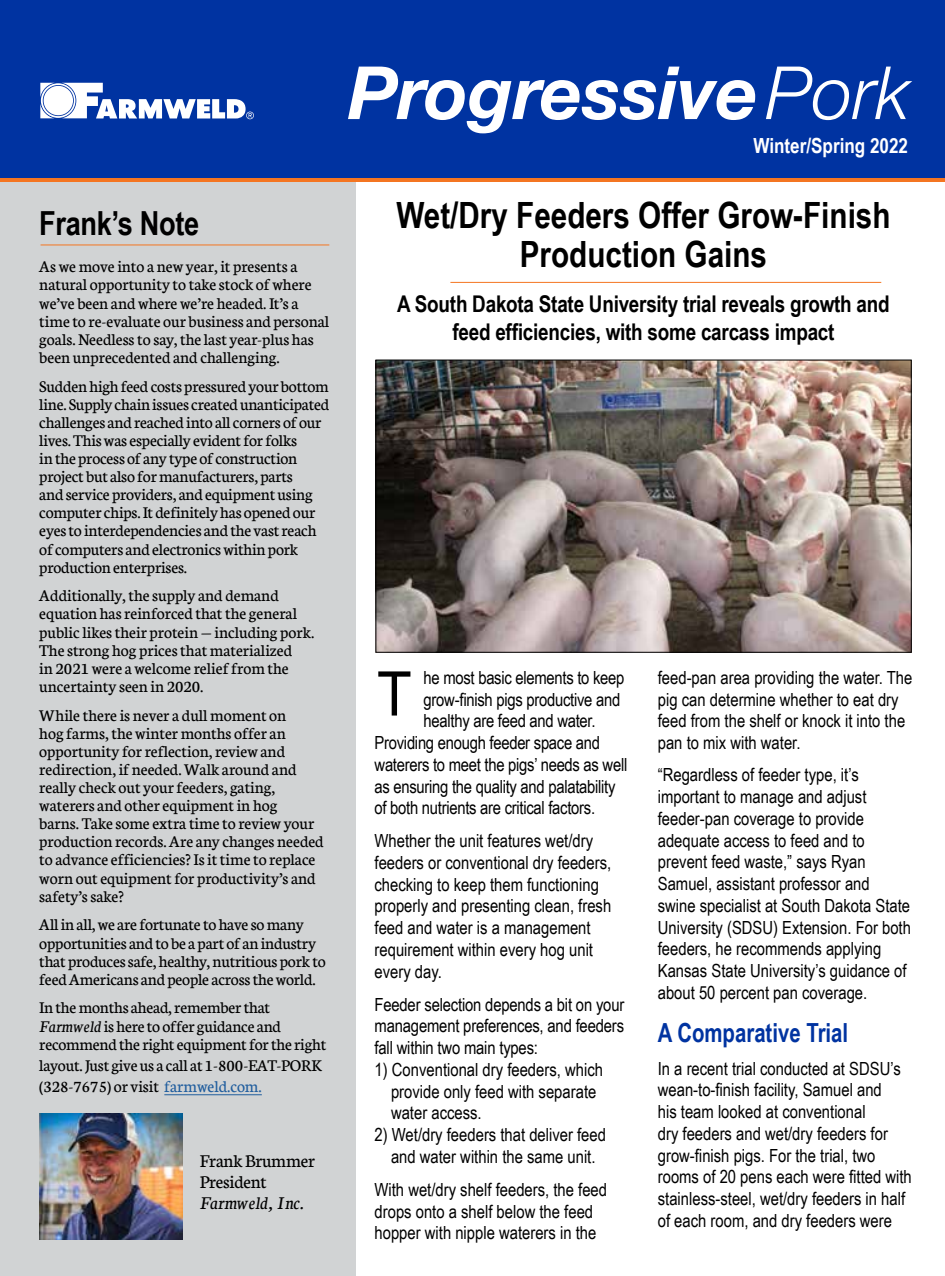
<style>
.page{position:relative;width:945px;height:1276px;background:#fff}
.page>*{position:absolute;margin:0;border:0;box-sizing:border-box;transform-origin:0 0}
.t1{font:700 36.23px/39.6px "Arial Narrow";color:#000;text-align:center}
.t2{font:700 33.25px "Arial Narrow";letter-spacing:-.01em;color:#000}
.t3{font:700 26.25px "Arial Narrow";color:#0033a1;scale:.94 1}
.t4{font:700 23.1px/28px "Arial Narrow";letter-spacing:-.01em;color:#000;text-align:center}
.t5{font:700 20.82px "Arial Narrow";color:#fff}
.t6{font:19.25px/20.7px "Neuton";letter-spacing:-.01em;color:#000}
.t7{font:italic 19.25px "Neuton";letter-spacing:-.01em;color:#000}
.t8{font:18.03px/21.7px "Arial Narrow";color:#000}
.t9{font:17.5px/18px "Neuton";letter-spacing:-.005em;color:#000}
.s1{font-style:italic}
.s2{color:#215e9e}
</style>
<div class="page">
<div style="left:0;top:131px;width:355px;height:1145px;background:#d1d3d4"></div>
<div style="left:0;top:151px;width:945px;height:31px;background:#f47521"></div>
<div style="left:0;top:0;width:945px;height:178px;background:#0033a1"></div>
<svg style="left:348px;top:67px;width:564px;height:66px"></svg>
<svg style="left:40px;top:83px;width:214px;height:36px"></svg>
<hr style="left:164px;top:1094px;width:98px;height:1px;background:#215e9e">
<img style="left:40px;top:1114px;width:142px;height:126px">
<hr style="left:41px;top:245px;width:288px;height:1px;background:#f47521">
<hr style="left:450px;top:282px;width:431px;height:1px;background:#f47521">
<img style="left:377px;top:362px;width:533px;height:289px">
<div style="left:375px;top:360px;width:537px;height:293px;border:1px solid #000"></div>
<svg style="left:378px;top:671px;width:32px;height:44px"></svg>
<h2 class="t2" style="left:39px;top:198px;width:162px">Frank’s Note</h2>
<p class="t9" style="left:39px;top:258px;width:292px">As we move into a new year, it presents a natural opportunity to take stock of where we’ve been and where we’re headed. It’s a time to re-evaluate our business and personal goals. Needless to say, the last year-plus has been unprecedented and challenging.</p>
<p class="t9" style="left:39px;top:377px;width:292px">Sudden high feed costs pressured your bottom line. Supply chain issues created unanticipated challenges and reached into all corners of our lives. This was especially evident for folks<br>in the process of any type of construction project but also for manufacturers, parts<br>and service providers, and equipment using computer chips. It definitely has opened our eyes to interdependencies and the vast reach of computers and electronics within pork production enterprises.</p>
<p class="t9" style="left:39px;top:587px;width:277px">Additionally, the supply and demand equation has reinforced that the general public likes their protein — including pork.<br>The strong hog prices that materialized<br>in 2021 were a welcome relief from the uncertainty seen in 2020.</p>
<p class="t9" style="left:39px;top:706px;width:286px">While there is never a dull moment on<br>hog farms, the winter months offer an opportunity for reflection, review and redirection, if needed. Walk around and really check out your feeders, gating, waterers and other equipment in hog<br>barns. Take some extra time to review your production records. Are any changes needed to advance efficiencies? Is it time to replace worn out equipment for productivity’s and safety’s sake?</p>
<p class="t9" style="left:39px;top:916px;width:288px">All in all, we are fortunate to have so many opportunities and to be a part of an industry that produces safe, healthy, nutritious pork to feed Americans and people across the world.</p>
<p class="t9" style="left:39px;top:999px;width:288px">In the months ahead, remember that<br><span class="s1">Farmweld</span> is here to offer guidance and recommend the right equipment for the right</p>
<p class="t9" style="left:39px;top:1054px;width:284px;line-height:21px">layout. Just give us a call at 1-800-EAT-PORK (328-7675) or visit <span class="s2">farmweld.com.</span></p>
<p class="t6" style="left:200px;top:1151px;width:117px">Frank Brummer<br>President</p>
<p class="t7" style="left:200px;top:1192px;width:105px">Farmweld, Inc.</p>
<p class="t5" style="left:753px;top:130px;width:156px">Winter/Spring 2022</p>
<h1 class="t1" style="left:396px;top:194px;width:496px">Wet/Dry Feeders Offer Grow-Finish<br>Production Gains</h1>
<h3 class="t4" style="left:397px;top:289px;width:494px">A South Dakota State University trial reveals growth and feed efficiencies, with some carcass impact</h3>
<p class="t8" style="left:424px;top:666px;width:202px">he most basic elements to keep</p>
<p class="t8" style="left:424px;top:688px;width:198px">grow-finish pigs productive and</p>
<p class="t8" style="left:424px;top:709px;width:173px">healthy are feed and water.</p>
<p class="t8" style="left:375px;top:731px;width:227px">Providing enough feeder space and</p>
<p class="t8" style="left:375px;top:753px;width:254px">waterers to meet the pigs’ needs as well</p>
<p class="t8" style="left:375px;top:774px;width:242px">as ensuring the quality and palatability</p>
<p class="t8" style="left:375px;top:796px;width:222px">of both nutrients are critical factors.</p>
<p class="t8" style="left:375px;top:829px;width:238px">Whether the unit features wet/dry feeders or conventional dry feeders, checking to keep them functioning properly and presenting clean, fresh feed and water is a management requirement within every hog unit every day.</p>
<p class="t8" style="left:375px;top:993px;width:251px;text-align:justify">Feeder selection depends a bit on your management preferences, and feeders fall within two main types:</p>
<p class="t8" style="left:391px;top:1058px;width:214px;text-indent:-16px">1) Conventional dry feeders, which provide only feed with separate water access.</p>
<p class="t8" style="left:375px;top:1123px;width:233px;text-align:center">2) Wet/dry feeders that deliver feed and water within the same unit.</p>
<p class="t8" style="left:375px;top:1178px;width:234px">With wet/dry shelf feeders, the feed drops onto a shelf below the feed hopper with nipple waterers in the</p>
<p class="t8" style="left:658px;top:666px;width:256px">feed-pan area providing the water. The pig can determine whether to eat dry feed from the shelf or knock it into the pan to mix with water.</p>
<p class="t8" style="left:658px;top:763px;width:255px">“Regardless of feeder type, it’s important to manage and adjust feeder-pan coverage to provide adequate access to feed and to prevent feed waste,” says Ryan Samuel, assistant professor and swine specialist at South Dakota State University (SDSU) Extension. For both feeders, he recommends applying Kansas State University’s guidance of about 50 percent pan coverage.</p>
<h3 class="t3" style="left:658px;top:1012px;width:204px">A Comparative Trial</h3>
<p class="t8" style="left:658px;top:1057px;width:256px">In a recent trial conducted at SDSU’s wean-to-finish facility, Samuel and<br>his team looked at conventional<br>dry feeders and wet/dry feeders for grow-finish pigs. For the trial, two rooms of 20 pens each were fitted with stainless-steel, wet/dry feeders in half of each room, and dry feeders were</p>
</div>
